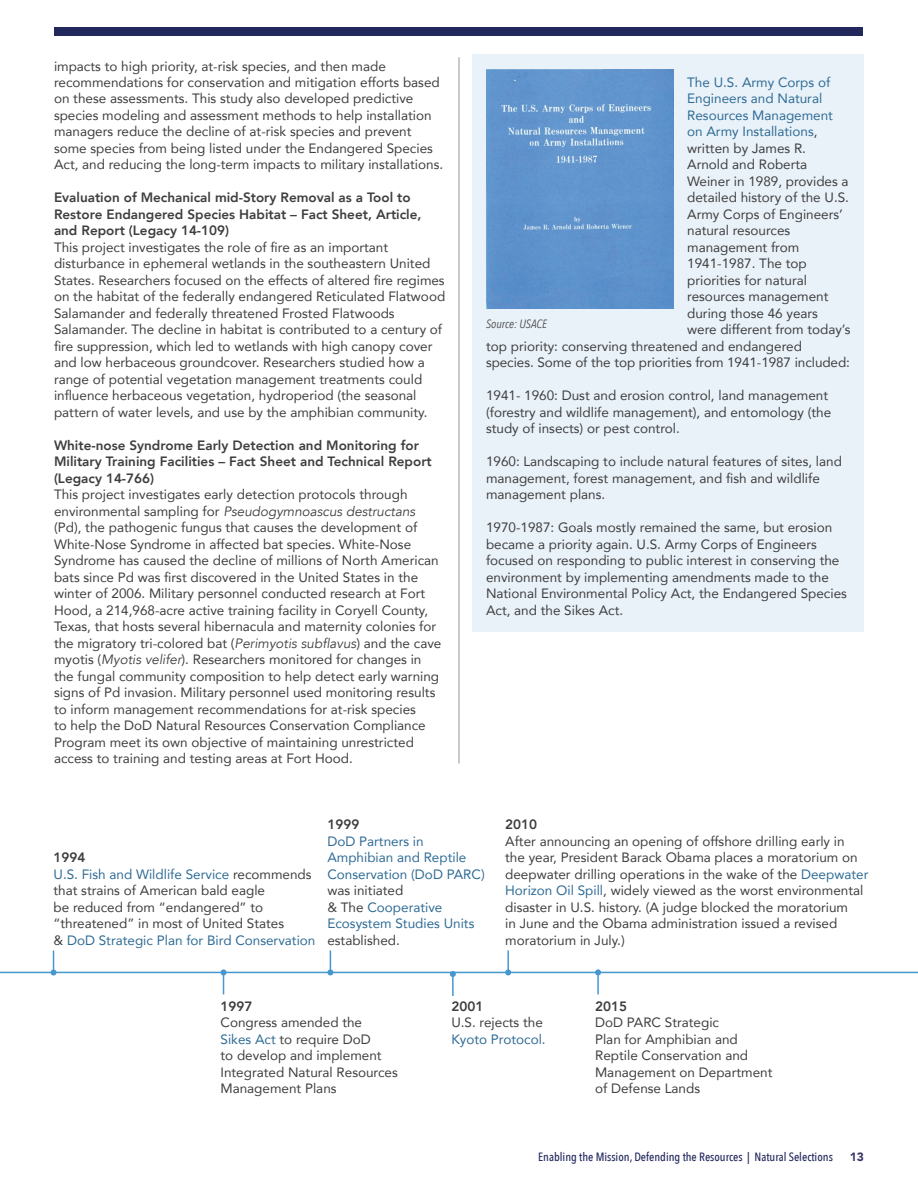
<style>
.page{position:relative;width:918px;height:1188px;background:#fff}
.page>*{position:absolute;margin:0;border:0;box-sizing:border-box;transform-origin:0 0}
.t1{font:13.5px/16.5px "Avenir";color:#3e3e3f}
.t2{font:800 13.5px/16.5px "Avenir";color:#3e3e3f}
.t3{font:13.5px/16.5px "Avenir";color:#2e6b95}
.t4{font:500 12px "Avenir Next Condensed";color:#22275c}
.t5{font:italic 12px "Avenir Next Condensed";color:#4b4c4d}
.t6{font:900 12px "Avenir";color:#3b3c6b}
.s1{font-style:italic}
.s2{color:#3e3e3f}
.s3{font-weight:800}
.s4{color:#2e6b95}
</style>
<div class="page">
<div style="left:54px;top:27px;width:808px;height:9px;background:#22275c"></div>
<div style="left:472px;top:54px;width:392px;height:578px;background:#eaf2f9"></div>
<img style="left:487px;top:69px;width:187px;height:239px">
<hr style="left:0;top:972px;width:918px;height:1px;background:#4597d0">
<svg style="left:221px;top:969px;width:6px;height:25px"></svg>
<svg style="left:327px;top:950px;width:6px;height:25px"></svg>
<hr style="left:507px;top:950px;width:2px;height:22px;background:#4597d0">
<svg style="left:505px;top:969px;width:6px;height:6px"></svg>
<svg style="left:51px;top:950px;width:6px;height:26px"></svg>
<hr style="left:452px;top:974px;width:2px;height:22px;background:#4597d0">
<svg style="left:450px;top:971px;width:6px;height:6px"></svg>
<hr style="left:597px;top:972px;width:2px;height:22px;background:#4597d0">
<svg style="left:595px;top:969px;width:6px;height:6px"></svg>
<hr style="left:459px;top:57px;width:1px;height:706px;background:#939598">
<p class="t1" style="left:54px;top:57px;width:391px">impacts to high priority, at-risk species, and then made recommendations for conservation and mitigation efforts based on these assessments. This study also developed predictive species modeling and assessment methods to help installation managers reduce the decline of at-risk species and prevent some species from being listed under the Endangered Species Act, and reducing the long-term impacts to military installations.</p>
<p class="t2" style="left:54px;top:190px;width:369px">Evaluation of Mechanical mid-Story Removal as a Tool to<br>Restore Endangered Species Habitat – Fact Sheet, Article, and Report (Legacy 14-109)</p>
<p class="t1" style="left:54px;top:239px;width:393px">This project investigates the role of fire as an important disturbance in ephemeral wetlands in the southeastern United States. Researchers focused on the effects of altered fire regimes on the habitat of the federally endangered Reticulated Flatwood Salamander and federally threatened Frosted Flatwoods Salamander. The decline in habitat is contributed to a century of fire suppression, which led to wetlands with high canopy cover and low herbaceous groundcover. Researchers studied how a range of potential vegetation management treatments could influence herbaceous vegetation, hydroperiod (the seasonal pattern of water levels, and use by the amphibian community.</p>
<p class="t2" style="left:54px;top:437px;width:379px">White-nose Syndrome Early Detection and Monitoring for<br>Military Training Facilities – Fact Sheet and Technical Report (Legacy 14-766)</p>
<p class="t1" style="left:54px;top:486px;width:389px">This project investigates early detection protocols through environmental sampling for <span class="s1">Pseudogymnoascus destructans </span>(Pd), the pathogenic fungus that causes the development of White-Nose Syndrome in affected bat species. White-Nose Syndrome has caused the decline of millions of North American bats since Pd was first discovered in the United States in the winter of 2006. Military personnel conducted research at Fort Hood, a 214,968-acre active training facility in Coryell County, Texas, that hosts several hibernacula and maternity colonies for the migratory tri-colored bat (<span class="s1">Perimyotis subflavus</span>) and the cave myotis (<span class="s1">Myotis velifer</span>). Researchers monitored for changes in the fungal community composition to help detect early warning signs of Pd invasion. Military personnel used monitoring results to inform management recommendations for at-risk species<br>to help the DoD Natural Resources Conservation Compliance Program meet its own objective of maintaining unrestricted access to training and testing areas at Fort Hood.</p>
<p class="t3" style="left:687px;top:74px;width:145px">The U.S. Army Corps of</p>
<p class="t3" style="left:687px;top:90px;width:137px">Engineers and Natural</p>
<p class="t3" style="left:687px;top:107px;width:147px">Resources Management</p>
<p class="t3" style="left:687px;top:123px;width:132px">on Army Installations<span class="s2">,</span></p>
<p class="t1" style="left:687px;top:140px;width:120px">written by James R.</p>
<p class="t1" style="left:687px;top:156px;width:122px">Arnold and Roberta</p>
<p class="t1" style="left:687px;top:173px;width:163px">Weiner in 1989, provides a</p>
<p class="t1" style="left:687px;top:189px;width:163px">detailed history of the U.S.</p>
<p class="t1" style="left:687px;top:206px;width:157px">Army Corps of Engineers’</p>
<p class="t1" style="left:687px;top:222px;width:105px">natural resources</p>
<p class="t1" style="left:687px;top:239px;width:114px">management from</p>
<p class="t1" style="left:687px;top:255px;width:121px">1941-1987. The top</p>
<p class="t1" style="left:687px;top:272px;width:121px">priorities for natural</p>
<p class="t1" style="left:687px;top:288px;width:143px">resources management</p>
<p class="t1" style="left:687px;top:305px;width:132px">during those 46 years</p>
<p class="t1" style="left:687px;top:321px;width:165px">were different from today’s</p>
<p class="t1" style="left:486px;top:338px;width:317px">top priority: conserving threatened and endangered</p>
<p class="t1" style="left:486px;top:354px;width:366px">species. Some of the top priorities from 1941-1987 included:</p>
<p class="t1" style="left:486px;top:387px;width:347px">1941- 1960: Dust and erosion control, land management (forestry and wildlife management), and entomology (the study of insects) or pest control.</p>
<p class="t1" style="left:486px;top:453px;width:357px">1960: Landscaping to include natural features of sites, land management, forest management, and fish and wildlife management plans.</p>
<p class="t1" style="left:486px;top:519px;width:362px">1970-1987: Goals mostly remained the same, but erosion became a priority again. U.S. Army Corps of Engineers focused on responding to public interest in conserving the environment by implementing amendments made to the National Environmental Policy Act, the Endangered Species Act, and the Sikes Act.</p>
<p class="t5" style="left:486px;top:317px;width:63px">Source: USACE</p>
<p class="t1" style="left:54px;top:849px;width:263px"><span class="s3">1994<br></span><span class="s4">U.S. Fish and Wildlife Service</span> recommends that strains of American bald eagle<br>be reduced from “endangered” to “threatened” in most of United States<br>&amp; <span class="s4">DoD Strategic Plan for Bird Conservation</span></p>
<p class="t2" style="left:327px;top:817px;width:33px">1999</p>
<p class="t3" style="left:327px;top:833px;width:159px">DoD Partners in<br>Amphibian and Reptile<br>Conservation (DoD PARC)</p>
<p class="t3" style="left:327px;top:882px;width:149px"><span class="s2">was initiated<br>&amp; The</span> Cooperative<br>Ecosystem Studies Units</p>
<p class="t1" style="left:327px;top:932px;width:74px">established.</p>
<p class="t2" style="left:505px;top:817px;width:33px">2010</p>
<p class="t1" style="left:505px;top:833px;width:365px">After announcing an opening of offshore drilling early in<br>the year, President Barack Obama places a moratorium on deepwater drilling operations in the wake of the <span class="s4">Deepwater Horizon Oil Spill</span>, widely viewed as the worst environmental disaster in U.S. history. (A judge blocked the moratorium<br>in June and the Obama administration issued a revised moratorium in July.)</p>
<p class="t2" style="left:221px;top:998px;width:33px">1997</p>
<p class="t1" style="left:221px;top:1014px;width:179px">Congress amended the<br><span class="s4">Sikes Act</span> to require DoD<br>to develop and implement<br>Integrated Natural Resources<br>Management Plans</p>
<p class="t2" style="left:451px;top:998px;width:33px">2001</p>
<p class="t1" style="left:451px;top:1014px;width:93px">U.S. rejects the</p>
<p class="t3" style="left:451px;top:1031px;width:96px">Kyoto Protocol.</p>
<p class="t2" style="left:595px;top:998px;width:33px">2015</p>
<p class="t1" style="left:595px;top:1014px;width:179px">DoD PARC Strategic<br>Plan for Amphibian and<br>Reptile Conservation and<br>Management on Department of Defense Lands</p>
<p class="t4" style="left:538px;top:1150px;width:296px">Enabling the Mission, Defending the Resources | Natural Selections</p>
<p class="t6" style="left:850px;top:1147px;width:16px">13</p>
</div>
